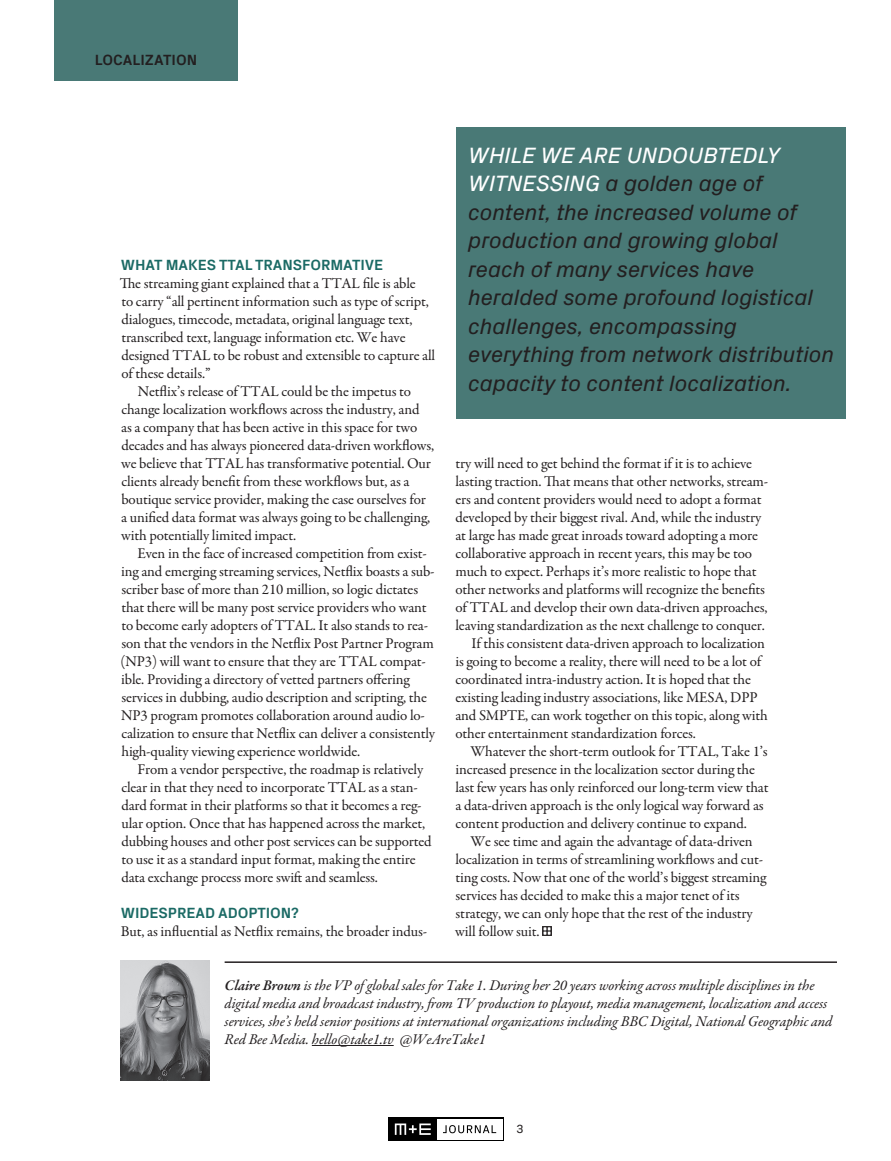
<style>
.page{position:relative;width:891px;height:1161px;background:#fff}
.page>*{position:absolute;margin:0;border:0;box-sizing:border-box;transform-origin:0 0}
.t1{font:italic 22.5px/28.5px "Px Grotesk";letter-spacing:-.01em;color:#231f20}
.t2{font:15px/18px "Garamond Premr Pro";letter-spacing:-.01em;color:#231f20}
.t3{font:italic 15px/18px "Garamond Premr Pro";letter-spacing:-.01em;color:#231f20}
.t4{font:700 15px "Px Grotesk";letter-spacing:-.005em;color:#1b6a65}
.t5{font:700 15px "Px Grotesk";letter-spacing:.005em;color:#231f20}
.t6{font:12px "Px Grotesk";color:#231f20}
.s1{color:#fff}
.s2{font-weight:600}
</style>
<div class="page">
<svg style="left:389px;top:1117px;width:115px;height:24px"></svg>
<div style="left:437px;top:1119px;width:65px;height:20px;background:#fff"></div>
<svg style="left:443px;top:1125px;width:53px;height:8px"></svg>
<svg style="left:395px;top:1124px;width:36px;height:11px"></svg>
<hr style="left:225px;top:961px;width:612px;height:2px;background:#231f20">
<div style="left:456px;top:128px;width:390px;height:291px;background:#497976"></div>
<hr style="left:312px;top:1045px;width:82px;height:1px;background:#231f20">
<svg style="left:543px;top:927px;width:9px;height:9px"></svg>
<img style="left:120px;top:961px;width:90px;height:119px">
<div style="left:54px;top:0;width:184px;height:81px;background:#497976"></div>
<p class="t5" style="left:95px;top:49px;width:104px">LOCALIZATION</p>
<p class="t4" style="left:121px;top:254px;width:264px">WHAT MAKES TTAL TRANSFORMATIVE</p>
<p class="t2" style="left:120px;top:275px;width:317px">The streaming giant explained that a TTAL file is able<br>to carry “all pertinent information such as type of script, dialogues, timecode, metadata, original language text, transcribed text, language information etc. We have designed TTAL to be robust and extensible to capture all of these details.”</p>
<p class="t2" style="left:121px;top:383px;width:315px;text-indent:17px">Netflix’s release of TTAL could be the impetus to change localization workflows across the industry, and<br>as a company that has been active in this space for two decades and has always pioneered data-driven workflows, we believe that TTAL has transformative potential. Our clients already benefit from these workflows but, as a boutique service provider, making the case ourselves for a unified data format was always going to be challenging, with potentially limited impact.</p>
<p class="t2" style="left:121px;top:545px;width:316px;text-indent:17px">Even in the face of increased competition from exist&shy;ing and emerging streaming services, Netflix boasts a sub&shy;scriber base of more than 210 million, so logic dictates that there will be many post service providers who want to become early adopters of TTAL. It also stands to rea&shy;son that the vendors in the Netflix Post Partner Program (NP3) will want to ensure that they are TTAL compat&shy;ible. Providing a directory of vetted partners offering services in dubbing, audio description and scripting, the NP3 program promotes collaboration around audio lo&shy;calization to ensure that Netflix can deliver a consistently high-quality viewing experience worldwide.</p>
<p class="t2" style="left:121px;top:761px;width:312px;text-indent:16px">From a vendor perspective, the roadmap is relatively clear in that they need to incorporate TTAL as a stan&shy;dard format in their platforms so that it becomes a reg&shy;ular option. Once that has happened across the market, dubbing houses and other post services can be supported to use it as a standard input format, making the entire data exchange process more swift and seamless.</p>
<p class="t4" style="left:121px;top:902px;width:179px">WIDESPREAD ADOPTION?</p>
<p class="t2" style="left:121px;top:923px;width:308px">But, as influential as Netflix remains, the broader indus-</p>
<p class="t1" style="left:468px;top:139px;width:368px"><span class="s1">WHILE WE ARE UNDOUBTEDLY<br>WITNESSING</span> a golden age of content, the increased volume of production and growing global reach of many services have heralded some profound logistical challenges, encompassing everything from network distribution capacity to content localization.</p>
<p class="t2" style="left:455px;top:455px;width:314px">try will need to get behind the format if it is to achieve lasting traction. That means that other networks, stream&shy;ers and content providers would need to adopt a format developed by their biggest rival. And, while the industry at large has made great inroads toward adopting a more collaborative approach in recent years, this may be too much to expect. Perhaps it’s more realistic to hope that other networks and platforms will recognize the benefits of TTAL and develop their own data-driven approaches, leaving standardization as the next challenge to conquer.</p>
<p class="t2" style="left:455px;top:635px;width:314px;text-indent:16px">If this consistent data-driven approach to localization is going to become a reality, there will need to be a lot of coordinated intra-industry action. It is hoped that the existing leading industry associations, like MESA, DPP and SMPTE, can work together on this topic, along with other entertainment standardization forces.</p>
<p class="t2" style="left:455px;top:743px;width:315px;text-indent:15px">Whatever the short-term outlook for TTAL, Take 1’s increased presence in the localization sector during the last few years has only reinforced our long-term view that a data-driven approach is the only logical way forward as content production and delivery continue to expand.</p>
<p class="t2" style="left:455px;top:833px;width:313px;text-indent:15px">We see time and again the advantage of data-driven localization in terms of streamlining workflows and cut&shy;ting costs. Now that one of the world’s biggest streaming services has decided to make this a major tenet of its strategy, we can only hope that the rest of the industry will follow suit.</p>
<p class="t3" style="left:225px;top:977px;width:609px"><span class="s2">Claire Brown</span> is the VP of global sales for Take 1. During her 20 years working across multiple disciplines in the digital media and broadcast industry, from TV production to playout, media management, localization and access services, she’s held senior positions at international organizations including BBC Digital, National Geographic and Red Bee Media. hello@take1.tv @WeAreTake1</p>
<p class="t6" style="left:516px;top:1120px;width:9px">3</p>
</div>
